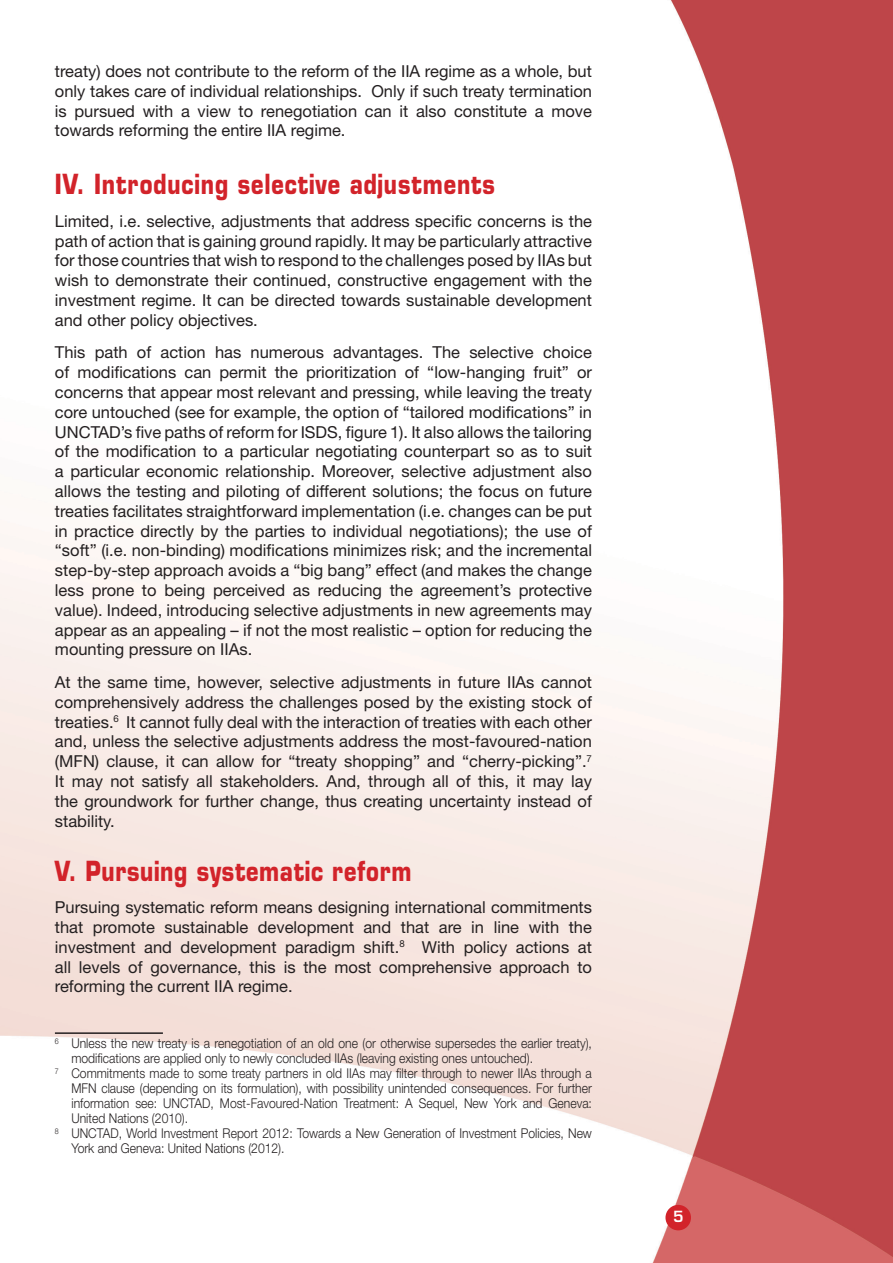
<style>
.page{position:relative;width:893px;height:1263px;background:#fff}
.page>*{position:absolute;margin:0;border:0;box-sizing:border-box;transform-origin:0 0}
.Body{font:700 27px "Eurostile LT Std";letter-spacing:.04em;color:#d2232a;scale:.8 1}
.Body-2{font:16.5px/19.8px "Helvetica Neue LT Std";color:#231f20;text-align:justify}
.footnote{font:16.5px/19.8px "Helvetica Neue LT Std";color:#231f20;text-align:justify}
.t1{font:600 15px "Eurostile LT Std";color:#fff}
.footnote-2{font:300 13.5px/15px "Helvetica Neue LT Std";color:#231f20;scale:.9 1}
</style>
<div class="page">
<img style="left:0;top:0;width:893px;height:1263px">
<div style="left:665px;top:1205px;width:26px;height:25px;background:#d2232a;border-radius:50%"></div>
<hr style="left:55px;top:1032px;width:108px;height:2px;background:#231f20">
<p class="footnote" style="left:55px;top:61px;width:539px">treaty) does not contribute to the reform of the IIA regime as a whole, but only takes care of individual relationships. Only if such treaty termination is pursued with a view to renegotiation can it also constitute a move towards reforming the entire IIA regime.</p>
<p class="Body" style="left:55px;top:168px;width:552px">IV. Introducing selective adjustments</p>
<p class="Body-2" style="left:55px;top:211px;width:539px">Limited, i.e. selective, adjustments that address specific concerns is the path of action that is gaining ground rapidly. It may be particularly attractive for those countries that wish to respond to the challenges posed by IIAs but wish to demonstrate their continued, constructive engagement with the investment regime. It can be directed towards sustainable development and other policy objectives.</p>
<p class="Body-2" style="left:55px;top:342px;width:539px">This path of action has numerous advantages. The selective choice of modifications can permit the prioritization of “low-hanging fruit” or concerns that appear most relevant and pressing, while leaving the treaty core untouched (see for example, the option of “tailored modifications” in UNCTAD’s five paths of reform for ISDS, figure 1). It also allows the tailoring of the modification to a particular negotiating counterpart so as to suit a particular economic relationship. Moreover, selective adjustment also allows the testing and piloting of different solutions; the focus on future treaties facilitates straightforward implementation (i.e. changes can be put in practice directly by the parties to individual negotiations); the use of “soft” (i.e. non-binding) modifications minimizes risk; and the incremental step-by-step approach avoids a “big bang” effect (and makes the change less prone to being perceived as reducing the agreement’s protective value). Indeed, introducing selective adjustments in new agreements may appear as an appealing – if not the most realistic – option for reducing the mounting pressure on IIAs.</p>
<p class="Body-2" style="left:55px;top:672px;width:539px">At the same time, however, selective adjustments in future IIAs cannot comprehensively address the challenges posed by the existing stock of treaties.<sup>6</sup> It cannot fully deal with the interaction of treaties with each other and, unless the selective adjustments address the most-favoured-nation (MFN) clause, it can allow for “treaty shopping” and “cherry-picking”.<sup>7<br></sup>It may not satisfy all stakeholders. And, through all of this, it may lay the groundwork for further change, thus creating uncertainty instead of stability.</p>
<p class="Body" style="left:55px;top:854px;width:447px">V. Pursuing systematic reform</p>
<p class="Body-2" style="left:55px;top:897px;width:539px">Pursuing systematic reform means designing international commitments that promote sustainable development and that are in line with the investment and development paradigm shift.<sup>8</sup> With policy actions at all levels of governance, this is the most comprehensive approach to reforming the current IIA regime.</p>
<p class="footnote-2" style="left:71px;top:1035px;width:580px;text-indent:-16px"><sup>6</sup> Unless the new treaty is a renegotiation of an old one (or otherwise supersedes the earlier treaty), modifications are applied only to newly concluded IIAs (leaving existing ones untouched).</p>
<p class="footnote-2" style="left:71px;top:1065px;width:580px;text-align:justify;text-indent:-16px"><sup>7</sup> Commitments made to some treaty partners in old IIAs may filter through to newer IIAs through a MFN clause (depending on its formulation), with possibility unintended consequences. For further information see: UNCTAD, Most-Favoured-Nation Treatment: A Sequel, New York and Geneva:<br>United Nations (2010).</p>
<p class="footnote-2" style="left:71px;top:1125px;width:580px;text-indent:-16px"><sup>8</sup> UNCTAD, World Investment Report 2012: Towards a New Generation of Investment Policies, New<br>York and Geneva: United Nations (2012).</p>
<p class="t1" style="left:673px;top:1207px;width:12px">5</p>
</div>
